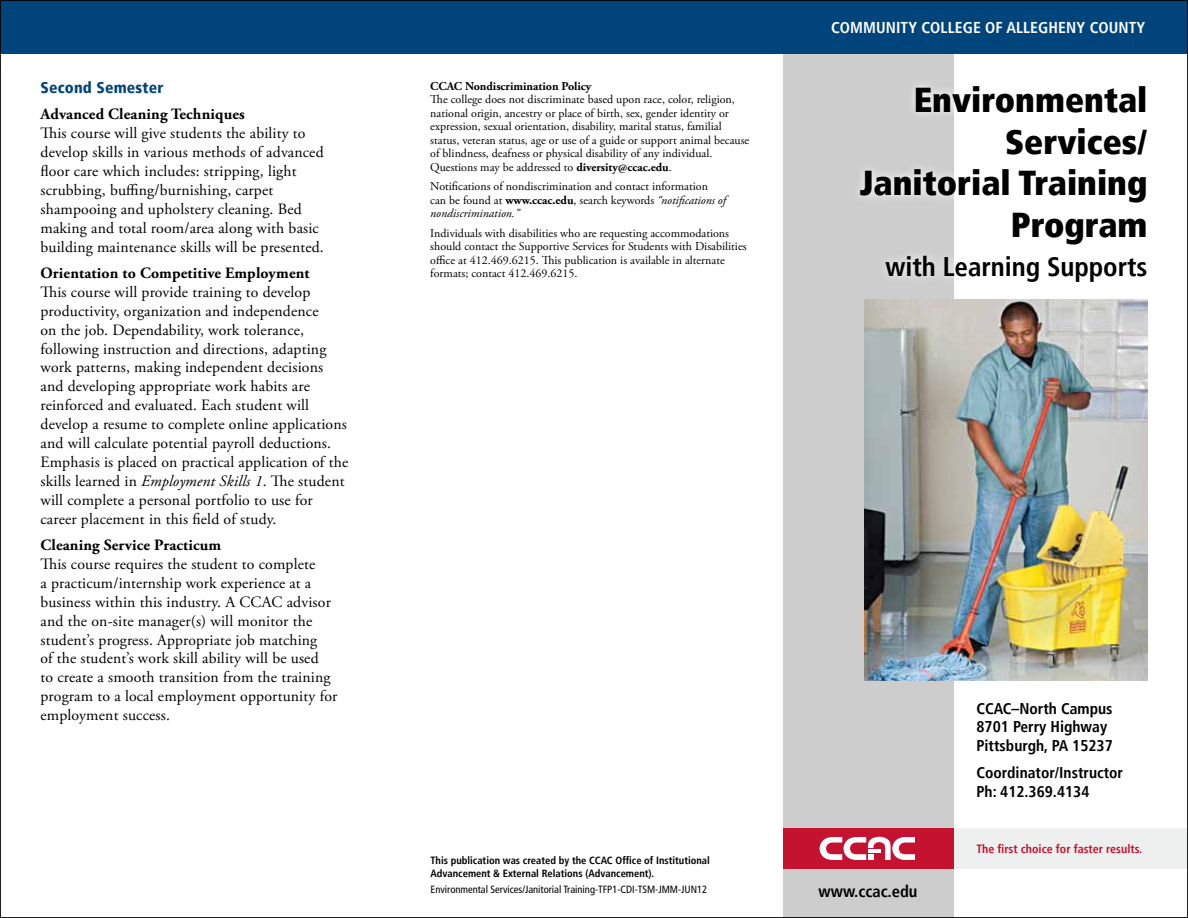
<style>
.page{position:relative;width:1188px;height:918px;background:#fff}
.page>*{position:absolute;margin:0;border:0;box-sizing:border-box;transform-origin:0 0}
.t1{font:900 condensed 34.5px/41.4px "Frutiger LT";color:#000;text-align:right}
.t2{font:700 condensed 27px "Frutiger LT";letter-spacing:-.005em;color:#000}
.t3{font:700 condensed 16.5px "Frutiger LT";color:#000}
.t4{font:15.75px/18.9px "Adobe Garamond Pro";letter-spacing:.01em;color:#000}
.t5{font:700 15.75px "Adobe Garamond Pro";letter-spacing:.01em;color:#000}
.t6{font:700 condensed 15.75px "Frutiger LT";letter-spacing:.005em;color:#fff}
.t7{font:900 condensed 15.75px "Frutiger LT";letter-spacing:.01em;color:#00447c}
.t8{font:700 condensed 15.6px/18.8px "Frutiger LT";color:#000}
.t9{font:12px/13.5px "Adobe Garamond Pro";color:#000}
.t10{font:700 condensed 12px "Frutiger LT";color:#c41230}
.t11{font:700 12px "Adobe Garamond Pro";color:#000}
.t12{font:700 condensed 10.5px/12.6px "Frutiger LT";color:#000}
.t13{font:condensed 10.5px "Frutiger LT";color:#000}
.s1{font-style:italic}
.s2{font-weight:700}
</style>
<div class="page">
<div style="left:783px;top:0;width:170px;height:918px;background:#cdcdcd"></div>
<div style="left:783px;top:828px;width:405px;height:41px;background:#eeefef"></div>
<svg style="left:860px;top:77px;width:94px;height:214px"></svg>
<div style="left:0;top:0;width:1188px;height:54px;background:#00447c"></div>
<div style="left:783px;top:828px;width:170px;height:41px;background:#c41230"></div>
<svg style="left:819px;top:837px;width:96px;height:23px"></svg>
<img style="left:864px;top:300px;width:284px;height:381px">
<p class="t7" style="left:40px;top:78px;width:124px">Second Semester</p>
<p class="t5" style="left:40px;top:105px;width:206px">Advanced Cleaning Techniques</p>
<p class="t4" style="left:40px;top:124px;width:285px">This course will give students the ability to develop skills in various methods of advanced floor care which includes: stripping, light scrubbing, buffing/burnishing, carpet shampooing and upholstery cleaning. Bed making and total room/area along with basic building maintenance skills will be presented.</p>
<p class="t5" style="left:40px;top:264px;width:271px">Orientation to Competitive Employment</p>
<p class="t4" style="left:40px;top:283px;width:309px">This course will provide training to develop productivity, organization and independence<br>on the job. Dependability, work tolerance, following instruction and directions, adapting work patterns, making independent decisions and developing appropriate work habits are reinforced and evaluated. Each student will develop a resume to complete online applications and will calculate potential payroll deductions.<br>Emphasis is placed on practical application of the skills learned in <span class="s1">Employment Skills 1</span>. The student will complete a personal portfolio to use for career placement in this field of study.</p>
<p class="t5" style="left:40px;top:536px;width:182px">Cleaning Service Practicum</p>
<p class="t4" style="left:40px;top:555px;width:298px">This course requires the student to complete<br>a practicum/internship work experience at a business within this industry. A CCAC advisor and the on-site manager(s) will monitor the student’s progress. Appropriate job matching<br>of the student’s work skill ability will be used<br>to create a smooth transition from the training program to a local employment opportunity for employment success.</p>
<p class="t11" style="left:430px;top:79px;width:163px">CCAC Nondiscrimination Policy</p>
<p class="t9" style="left:430px;top:93px;width:321px">The college does not discriminate based upon race, color, religion, national origin, ancestry or place of birth, sex, gender identity or expression, sexual orientation, disability, marital status, familial status, veteran status, age or use of a guide or support animal because of blindness, deafness or physical disability of any individual.<br>Questions may be addressed to <span class="s2">diversity@ccac.edu</span>.</p>
<p class="t9" style="left:430px;top:180px;width:297px">Notifications of nondiscrimination and contact information can be found at <span class="s2">www.ccac.edu</span>, search keywords <span class="s1">“notifications of nondiscrimination.”</span></p>
<p class="t9" style="left:430px;top:227px;width:318px">Individuals with disabilities who are requesting accommodations should contact the Supportive Services for Students with Disabilities office at 412.469.6215. This publication is available in alternate formats; contact 412.469.6215.</p>
<p class="t6" style="left:831px;top:18px;width:316px">Community College of Allegheny County</p>
<h1 class="t1" style="left:860px;top:80px;width:289px">Environmental<br>Services/<br>Janitorial Training<br>Program</h1>
<h2 class="t2" style="left:886px;top:250px;width:263px">with Learning Supports</h2>
<p class="t12" style="left:430px;top:854px;width:281px">This publication was created by the CCAC Office of Institutional<br>Advancement &amp; External Relations (Advancement).</p>
<p class="t13" style="left:430px;top:884px;width:278px">Environmental Services/Janitorial Training-TFP1-CDI-TSM-JMM-JUN12</p>
<p class="t3" style="left:819px;top:882px;width:100px">www.ccac.edu</p>
<p class="t8" style="left:976px;top:699px;width:138px">CCAC–North Campus<br>8701 Perry Highway<br>Pittsburgh, PA 15237</p>
<p class="t8" style="left:976px;top:763px;width:148px">Coordinator/Instructor<br>Ph: 412.369.4134</p>
<p class="t10" style="left:976px;top:842px;width:167px">The first choice for faster results.</p>
</div>
